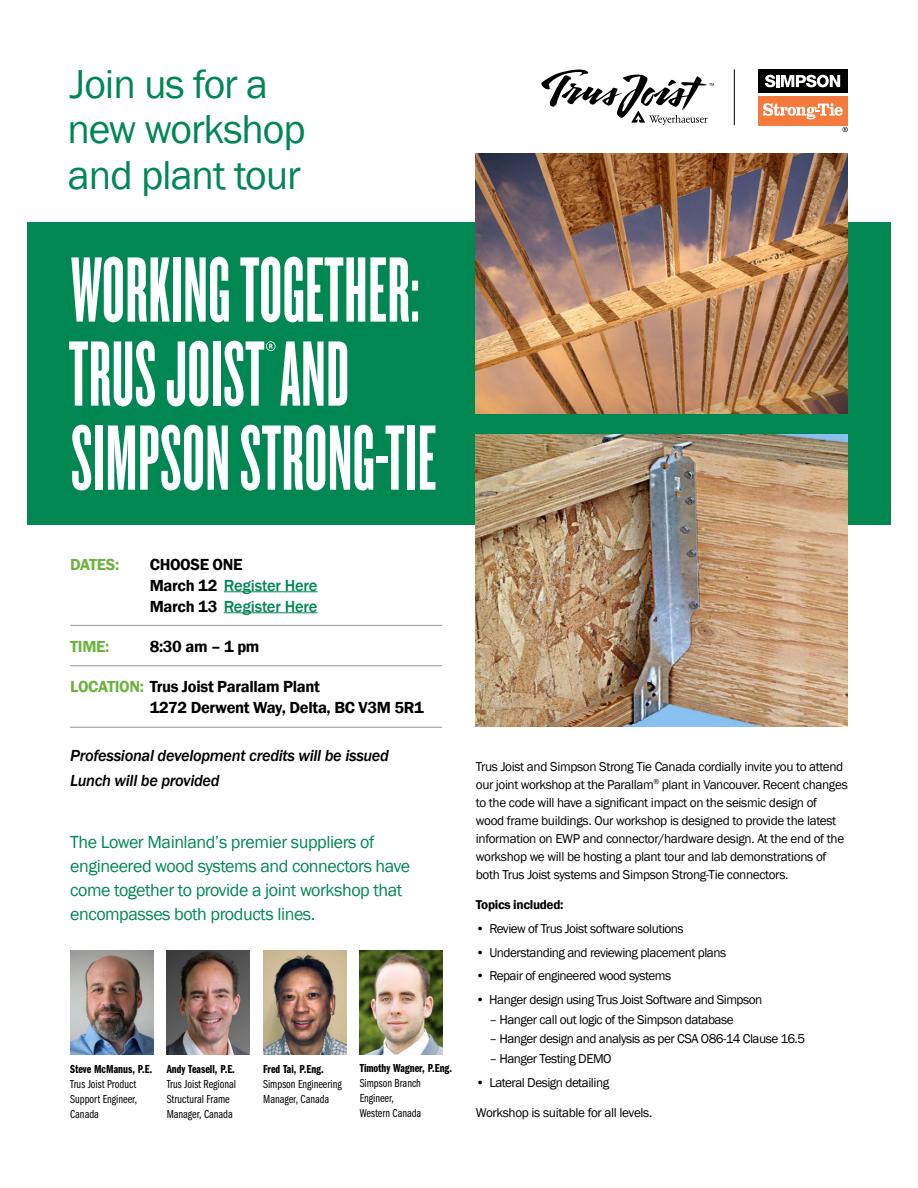
<style>
.page{position:relative;width:918px;height:1188px;background:#fff}
.page>*{position:absolute;margin:0;border:0;box-sizing:border-box;transform-origin:0 0}
.t1{font:96.45px/84px "Knockout 66 Full Flyweight";letter-spacing:.005em;color:#fff}
.t2{font:41.55px/45.6px "Franklin Gothic";letter-spacing:-.025em;color:#008752}
.t3{font:18px/24px "Franklin Gothic";letter-spacing:-.025em;color:#008752}
.t4{font:600 16.5px/21px "Franklin Gothic";letter-spacing:-.02em;color:#000}
.t5{font:italic 500 16.5px/25.3px "Franklin Gothic";letter-spacing:-.02em;color:#000}
.t6{font:500 16.5px/21px "Franklin Gothic";letter-spacing:-.01em;color:#008752}
.t7{font:600 16.5px "Franklin Gothic";letter-spacing:-.02em;color:#6cb33f}
.t8{font:13.2px/18px "Franklin Gothic";letter-spacing:-.03em;color:#000}
.t9{font:600 13.2px "Franklin Gothic";letter-spacing:-.025em;color:#000}
.t10{font:12px/15px "Franklin Gothic URW Com Boo";color:#000}
.t11{font:12px "Franklin Gothic URW Com Dem";color:#000}
.s1{font-weight:600;color:#000}
.s2{color:#6cb33f}
</style>
<div class="page">
<div style="left:27px;top:223px;width:864px;height:302px;background:#008752"></div>
<hr style="left:224px;top:591px;width:94px;height:1px;background:#008752">
<hr style="left:70px;top:625px;width:372px;height:1px;background:#939598">
<hr style="left:224px;top:612px;width:94px;height:1px;background:#008752">
<hr style="left:70px;top:666px;width:372px;height:1px;background:#939598">
<hr style="left:70px;top:727px;width:372px;height:1px;background:#939598">
<img style="left:476px;top:434px;width:372px;height:293px">
<img style="left:263px;top:950px;width:83px;height:104px">
<img style="left:360px;top:950px;width:83px;height:104px">
<img style="left:476px;top:154px;width:372px;height:260px">
<hr style="left:734px;top:69px;width:1px;height:56px;background:#000">
<svg style="left:541px;top:69px;width:173px;height:56px"></svg>
<div style="left:758px;top:96px;width:90px;height:29px;background:#f47a3e"></div>
<div style="left:758px;top:69px;width:90px;height:24px;background:#000"></div>
<svg style="left:765px;top:75px;width:75px;height:12px"></svg>
<svg style="left:763px;top:103px;width:80px;height:16px"></svg>
<svg style="left:843px;top:127px;width:5px;height:5px"></svg>
<img style="left:70px;top:950px;width:83px;height:104px">
<img style="left:167px;top:950px;width:83px;height:104px">
<h2 class="t2" style="left:67px;top:62px;width:240px">Join us for a new workshop and plant tour</h2>
<h1 class="t1" style="left:69px;top:246px;width:369px">WORKING TOGETHER:<br>TRUS JOIST<sup>®</sup> AND<br>SIMPSON STRONG-TIE</h1>
<p class="t7" style="left:70px;top:554px;width:51px">DATES:</p>
<p class="t6" style="left:150px;top:554px;width:169px"><span class="s1">CHOOSE ONE<br>March 12</span> Register Here<br><span class="s1">March 13</span> Register Here</p>
<p class="t7" style="left:70px;top:636px;width:41px">TIME:</p>
<p class="t4" style="left:150px;top:636px;width:111px">8:30 am – 1 pm</p>
<p class="t4" style="left:150px;top:677px;width:276px;text-indent:-79px"><span class="s2">LOCATION:</span> Trus Joist Parallam Plant<br>1272 Derwent Way, Delta, BC V3M 5R1</p>
<p class="t5" style="left:70px;top:743px;width:320px">Professional development credits will be issued<br>Lunch will be provided</p>
<h3 class="t3" style="left:70px;top:831px;width:342px">The Lower Mainland’s premier suppliers of engineered wood systems and connectors have come together to provide a joint workshop that encompasses both products lines.</h3>
<p class="t11" style="left:70px;top:1060px;width:84px">Steve McManus, P.E.</p>
<p class="t10" style="left:70px;top:1076px;width:68px;text-align:justify">Trus Joist Product Support Engineer, Canada</p>
<p class="t11" style="left:167px;top:1060px;width:70px">Andy Teasell, P.E.</p>
<p class="t10" style="left:167px;top:1076px;width:71px">Trus Joist Regional<br>Structural Frame<br>Manager, Canada</p>
<p class="t11" style="left:263px;top:1060px;width:62px">Fred Tai, P.Eng.</p>
<p class="t10" style="left:263px;top:1076px;width:80px">Simpson Engineering<br>Manager, Canada</p>
<p class="t11" style="left:360px;top:1060px;width:94px">Timothy Wagner, P.Eng.</p>
<p class="t10" style="left:360px;top:1075px;width:63px">Simpson Branch<br>Engineer,<br>Western Canada</p>
<p class="t8" style="left:476px;top:758px;width:373px">Trus Joist and Simpson Strong Tie Canada cordially invite you to attend our joint workshop at the Parallam<sup>®</sup> plant in Vancouver. Recent changes to the code will have a significant impact on the seismic design of wood frame buildings. Our workshop is designed to provide the latest information on EWP and connector/hardware design. At the end of the workshop we will be hosting a plant tour and lab demonstrations of both Trus Joist systems and Simpson Strong-Tie connectors.</p>
<p class="t9" style="left:476px;top:896px;width:89px">Topics included:</p>
<p class="t8" style="left:476px;top:920px;width:209px">• Review of Trus Joist software solutions</p>
<p class="t8" style="left:476px;top:944px;width:252px">• Understanding and reviewing placement plans</p>
<p class="t8" style="left:476px;top:967px;width:197px">• Repair of engineered wood systems</p>
<p class="t8" style="left:476px;top:991px;width:288px">• Hanger design using Trus Joist Software and Simpson</p>
<p class="t8" style="left:489px;top:1011px;width:246px">– Hanger call out logic of the Simpson database</p>
<p class="t8" style="left:489px;top:1030px;width:317px">– Hanger design and analysis as per CSA O86-14 Clause 16.5</p>
<p class="t8" style="left:489px;top:1050px;width:124px">– Hanger Testing DEMO</p>
<p class="t8" style="left:476px;top:1073px;width:135px">• Lateral Design detailing</p>
<p class="t8" style="left:476px;top:1104px;width:178px">Workshop is suitable for all levels.</p>
</div>
